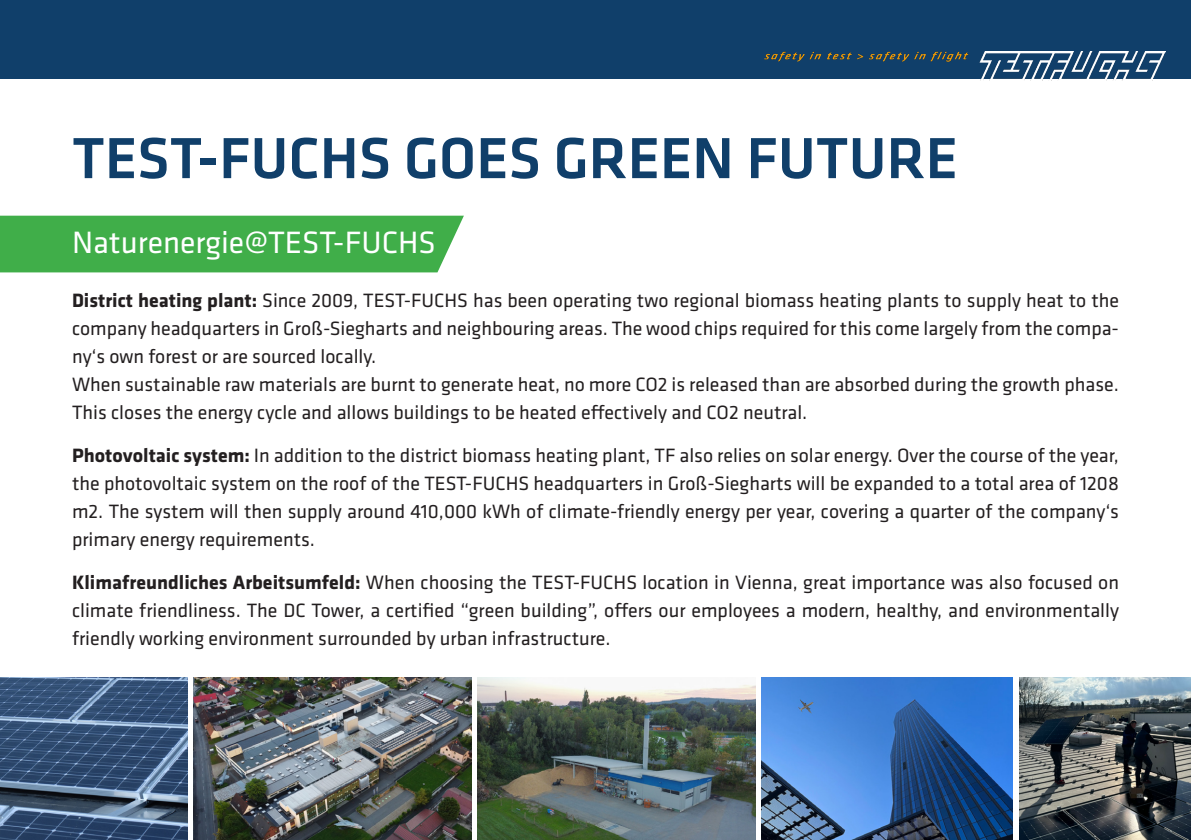
<style>
.page{position:relative;width:1191px;height:840px;background:#fff}
.page>*{position:absolute;margin:0;border:0;box-sizing:border-box;transform-origin:0 0}
.t1{font:500 60px "Klavika";color:#103f6a}
.t2{font:32px "Klavika";color:#fff}
.t3{font:20px/28px "Klavika";color:#231f20;text-align:justify}
.s1{font-weight:700}
</style>
<div class="page">
<div style="left:0;top:0;width:1191px;height:78px;background:#103f6a"></div>
<img style="left:752px;top:51px;width:413px;height:30px">
<div style="left:0;top:215px;width:464px;height:57px;background:#40ae49"></div>
<img style="left:0;top:677px;width:187px;height:162px">
<img style="left:194px;top:677px;width:277px;height:162px">
<img style="left:478px;top:677px;width:277px;height:162px">
<img style="left:762px;top:677px;width:251px;height:162px">
<img style="left:1019px;top:677px;width:172px;height:162px">
<p class="t1" style="left:72px;top:117px;width:887px">TEST-FUCHS GOES GREEN FUTURE</p>
<p class="t2" style="left:72px;top:222px;width:365px">Naturenergie@TEST-FUCHS</p>
<p class="t3" style="left:72px;top:285px;width:1048px"><span class="s1">District heating plant:</span> Since 2009, TEST-FUCHS has been operating two regional biomass heating plants to supply heat to the company headquarters in Groß-Siegharts and neighbouring areas. The wood chips required for this come largely from the compa&shy;ny‘s own forest or are sourced locally.</p>
<p class="t3" style="left:72px;top:369px;width:1048px">When sustainable raw materials are burnt to generate heat, no more CO2 is released than are absorbed during the growth phase.<br>This closes the energy cycle and allows buildings to be heated effectively and CO2 neutral.</p>
<p class="t3" style="left:72px;top:440px;width:1048px"><span class="s1">Photovoltaic system:</span> In addition to the district biomass heating plant, TF also relies on solar energy. Over the course of the year, the photovoltaic system on the roof of the TEST-FUCHS headquarters in Groß-Siegharts will be expanded to a total area of 1208 m2. The system will then supply around 410,000 kWh of climate-friendly energy per year, covering a quarter of the company‘s primary energy requirements.</p>
<p class="t3" style="left:72px;top:567px;width:1048px"><span class="s1">Klimafreundliches Arbeitsumfeld:</span> When choosing the TEST-FUCHS location in Vienna, great importance was also focused on climate friendliness. The DC Tower, a certified “green building”, offers our employees a modern, healthy, and environmentally friendly working environment surrounded by urban infrastructure.</p>
</div>
